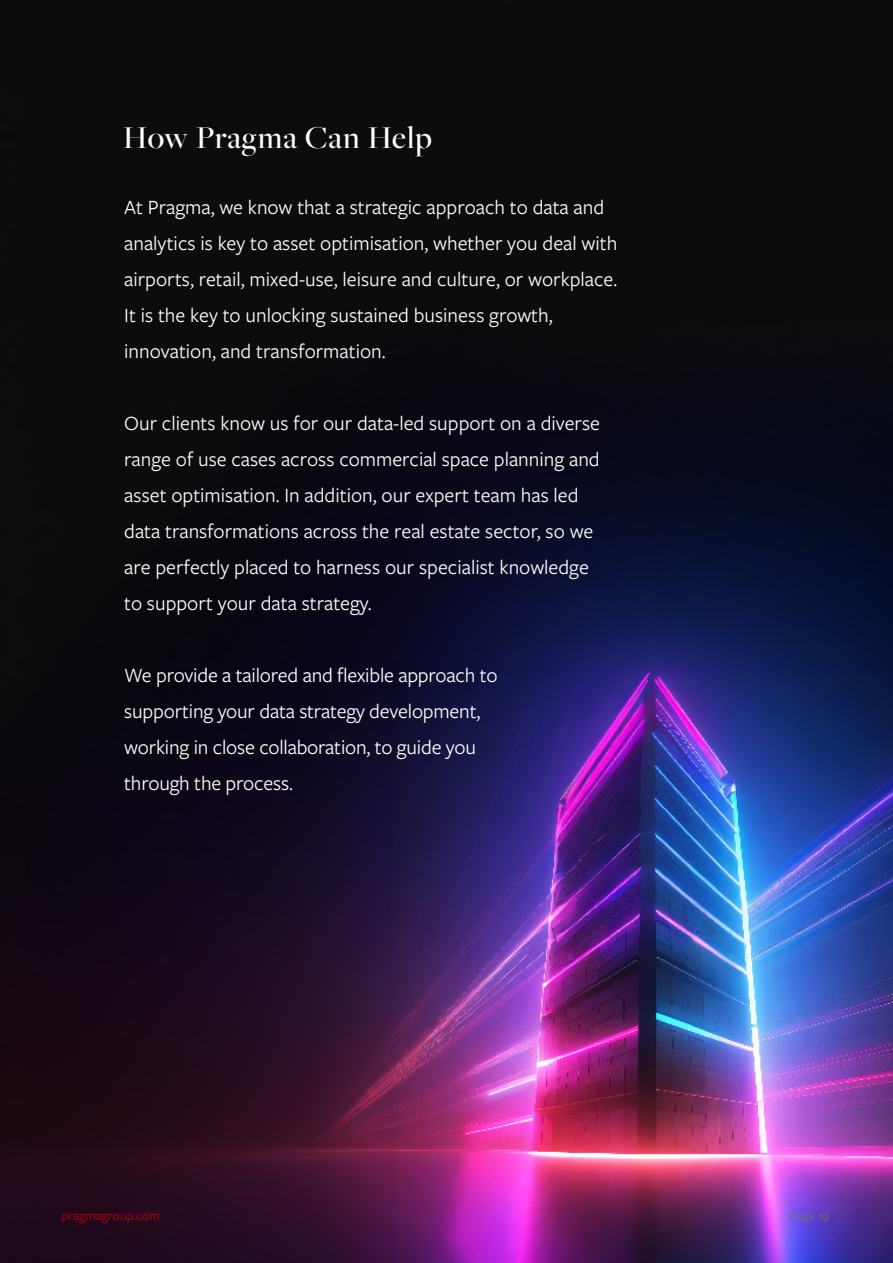
<style>
.page{position:relative;width:893px;height:1263px;background:#fff}
.page>*{position:absolute;margin:0;border:0;box-sizing:border-box;transform-origin:0 0}
.t1{font:500 33px "Freight Big Pro";letter-spacing:.03em;color:#fff}
.t2{font:21px/36px "Freight Sans Pro";color:#fff}
.t3{font:13.5px "Freight Sans Pro";color:#b80010}
.t4{font:13.5px "Freight Sans Pro";color:#706f6f}
</style>
<div class="page">
<img style="left:0;top:0;width:893px;height:1263px">
<h1 class="t1" style="left:123px;top:116px;width:310px">How Pragma Can Help</h1>
<p class="t2" style="left:124px;top:189px;width:495px">At Pragma, we know that a strategic approach to data and analytics is key to asset optimisation, whether you deal with airports, retail, mixed-use, leisure and culture, or workplace.<br>It is the key to unlocking sustained business growth, innovation, and transformation.</p>
<p class="t2" style="left:124px;top:405px;width:477px">Our clients know us for our data-led support on a diverse range of use cases across commercial space planning and asset optimisation. In addition, our expert team has led data transformations across the real estate sector, so we are perfectly placed to harness our specialist knowledge to support your data strategy.</p>
<p class="t2" style="left:124px;top:657px;width:375px">We provide a tailored and flexible approach to supporting your data strategy development, working in close collaboration, to guide you through the process.</p>
<p class="t3" style="left:62px;top:1207px;width:100px">pragmagroup.com</p>
<p class="t4" style="left:789px;top:1207px;width:41px">Page 19</p>
</div>
